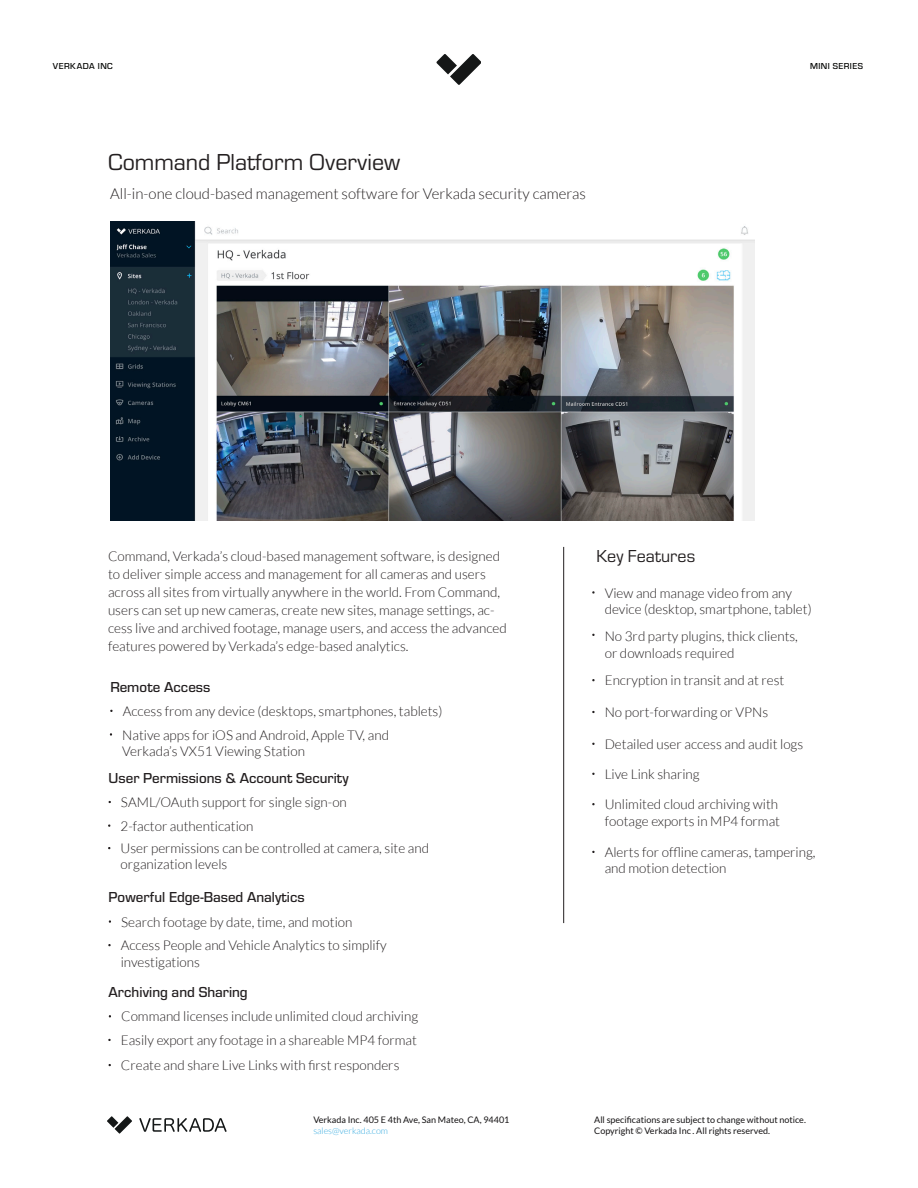
<style>
.page{position:relative;width:918px;height:1188px;background:#fff}
.page>*{position:absolute;margin:0;border:0;box-sizing:border-box;transform-origin:0 0}
.t1{font:24px "Eurostile";color:#231f20}
.t2{font:18px "Eurostile";letter-spacing:.005em;color:#231f20}
.t3{font:500 15px "Eurostile";color:#231f20}
.t4{font:300 15px "Lato";color:#231f20}
.t5{font:300 13.5px/16.2px "Lato";color:#231f20}
.t6{font:9px/10.8px "Lato";color:#151314}
.t7{font:500 9px "Eurostile";letter-spacing:.05em;color:#040503}
.t8{font:300 9px "Lato";color:#36aae0}
</style>
<div class="page">
<svg style="left:436px;top:54px;width:45px;height:31px"></svg>
<svg style="left:107px;top:1116px;width:25px;height:18px"></svg>
<svg style="left:139px;top:1118px;width:88px;height:14px"></svg>
<hr style="left:563px;top:547px;width:1px;height:376px;background:#231f20">
<img style="left:110px;top:222px;width:645px;height:299px">
<p class="t7" style="left:53px;top:60px;width:61px">VERKADA INC</p>
<p class="t7" style="left:810px;top:60px;width:54px">MINI SERIES</p>
<p class="t1" style="left:108px;top:146px;width:294px">Command Platform Overview</p>
<p class="t4" style="left:110px;top:186px;width:477px">All-in-one cloud-based management software for Verkada security cameras</p>
<p class="t5" style="left:108px;top:547px;width:400px;line-height:18px">Command, Verkada’s cloud-based management software, is designed to deliver simple access and management for all cameras and users across all sites from virtually anywhere in the world. From Command, users can set up new cameras, create new sites, manage settings, ac&shy;cess live and archived footage, manage users, and access the advanced features powered by Verkada’s edge-based analytics.</p>
<p class="t2" style="left:597px;top:544px;width:100px">Key Features</p>
<p class="t5" style="left:605px;top:585px;width:209px">View and manage video from any device (desktop, smartphone, tablet)</p>
<p class="t5" style="left:605px;top:629px;width:195px">No 3rd party plugins, thick clients, or downloads required</p>
<p class="t5" style="left:605px;top:672px;width:181px">Encryption in transit and at rest</p>
<p class="t5" style="left:605px;top:704px;width:165px">No port-forwarding or VPNs</p>
<p class="t5" style="left:605px;top:736px;width:200px">Detailed user access and audit logs</p>
<p class="t5" style="left:605px;top:766px;width:97px">Live Link sharing</p>
<p class="t5" style="left:605px;top:796px;width:177px">Unlimited cloud archiving with footage exports in MP4 format</p>
<p class="t5" style="left:605px;top:844px;width:212px">Alerts for offline cameras, tampering, and motion detection</p>
<p class="t3" style="left:110px;top:676px;width:102px">Remote Access</p>
<p class="t5" style="left:123px;top:703px;width:321px">Access from any device (desktops, smartphones, tablets)</p>
<p class="t5" style="left:122px;top:727px;width:268px">Native apps for iOS and Android, Apple TV, and<br>Verkada’s VX51 Viewing Station</p>
<p class="t3" style="left:109px;top:768px;width:242px">User Permissions &amp; Account Security</p>
<p class="t5" style="left:121px;top:794px;width:227px">SAML/OAuth support for single sign-on</p>
<p class="t5" style="left:121px;top:818px;width:134px">2-factor authentication</p>
<p class="t5" style="left:121px;top:840px;width:310px">User permissions can be controlled at camera, site and organization levels</p>
<p class="t3" style="left:109px;top:887px;width:198px">Powerful Edge-Based Analytics</p>
<p class="t5" style="left:121px;top:914px;width:233px">Search footage by date, time, and motion</p>
<p class="t5" style="left:121px;top:937px;width:267px">Access People and Vehicle Analytics to simplify investigations</p>
<p class="t3" style="left:109px;top:982px;width:141px">Archiving and Sharing</p>
<p class="t5" style="left:121px;top:1009px;width:298px">Command licenses include unlimited cloud archiving</p>
<p class="t5" style="left:121px;top:1032px;width:298px">Easily export any footage in a shareable MP4 format</p>
<p class="t5" style="left:121px;top:1057px;width:280px">Create and share Live Links with first responders</p>
<p class="t6" style="left:313px;top:1114px;width:198px">Verkada Inc. 405 E 4th Ave, San Mateo, CA, 94401</p>
<p class="t8" style="left:313px;top:1126px;width:76px">sales@verkada.com</p>
<p class="t6" style="left:594px;top:1114px;width:213px">All specifications are subject to change without notice.<br>Copyright © Verkada Inc . All rights reserved.</p>
</div>
